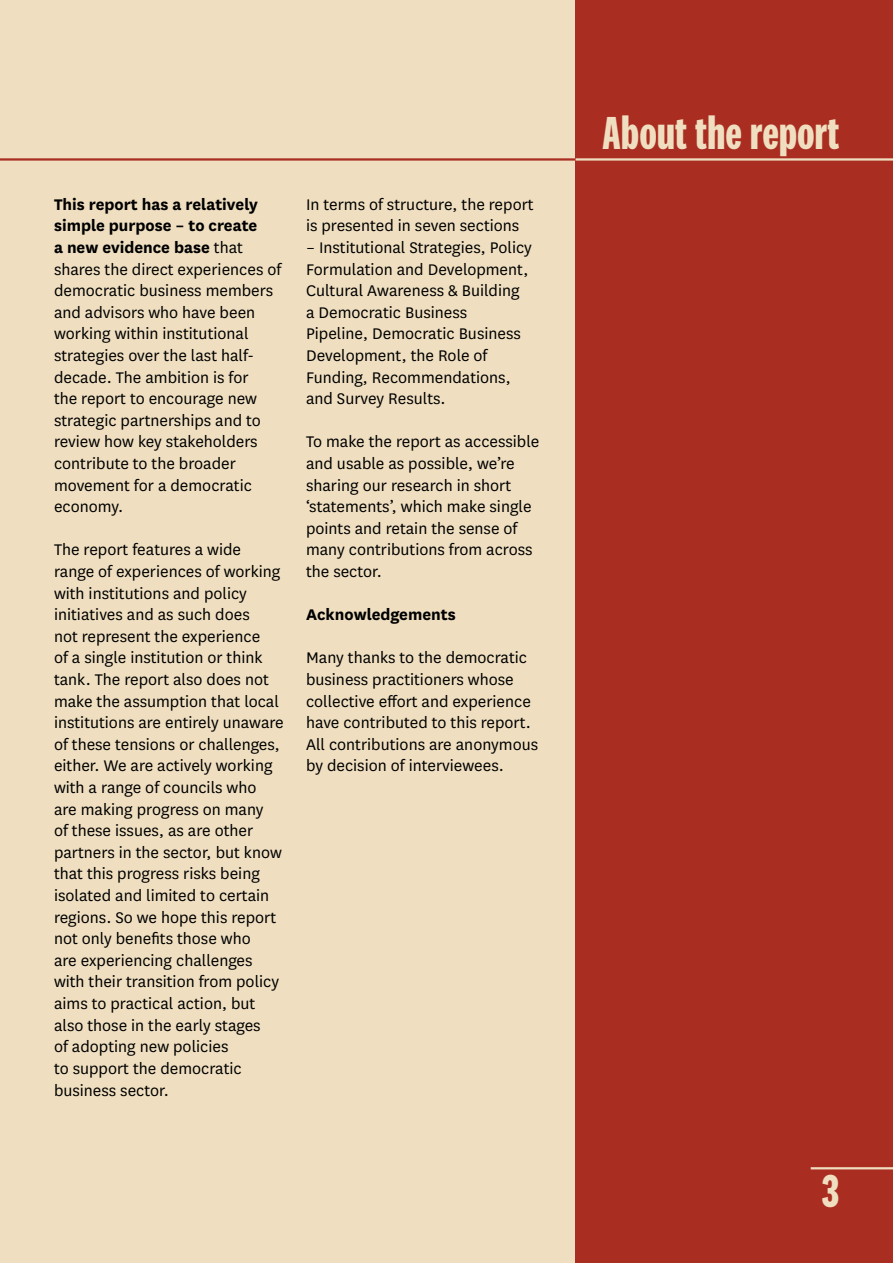
<style>
.page{position:relative;width:893px;height:1263px;background:#fff}
.page>*{position:absolute;margin:0;border:0;box-sizing:border-box;transform-origin:0 0}
.t1{font:700 48px "National 2 Compressed";letter-spacing:.01em;color:#efdfc0}
.t2{font:18px/21.6px "National";color:#000}
.t3{font:700 18px "National";color:#000}
.s1{font-weight:700}
</style>
<div class="page">
<div style="left:0;top:0;width:576px;height:1263px;background:#efdfc0"></div>
<div style="left:576px;top:0;width:317px;height:1263px;background:#aa2d22"></div>
<hr style="left:0;top:158px;width:576px;height:3px;background:#a92d22">
<hr style="left:576px;top:158px;width:317px;height:3px;background:#efdfc0">
<hr style="left:811px;top:1167px;width:82px;height:2px;background:#efdfc0">
<p class="t2" style="left:54px;top:193px;width:229px"><span class="s1">This report has a relatively simple purpose – to create<br>a new evidence base</span> that shares the direct experiences of democratic business members and advisors who have been working within institutional strategies over the last half&shy;decade. The ambition is for<br>the report to encourage new strategic partnerships and to review how key stakeholders contribute to the broader movement for a democratic economy.</p>
<p class="t2" style="left:54px;top:538px;width:231px">The report features a wide range of experiences of working with institutions and policy initiatives and as such does<br>not represent the experience<br>of a single institution or think tank. The report also does not make the assumption that local institutions are entirely unaware of these tensions or challenges, either. We are actively working with a range of councils who<br>are making progress on many<br>of these issues, as are other partners in the sector, but know that this progress risks being isolated and limited to certain regions. So we hope this report not only benefits those who<br>are experiencing challenges with their transition from policy aims to practical action, but also those in the early stages<br>of adopting new policies<br>to support the democratic business sector.</p>
<p class="t2" style="left:306px;top:193px;width:229px">In terms of structure, the report is presented in seven sections</p>
<p class="t2" style="left:306px;top:236px;width:227px">– Institutional Strategies, Policy<br>Formulation and Development,<br>Cultural Awareness &amp; Building a Democratic Business<br>Pipeline, Democratic Business<br>Development, the Role of<br>Funding, Recommendations, and Survey Results.</p>
<p class="t2" style="left:306px;top:430px;width:235px">To make the report as accessible and usable as possible, we’re sharing our research in short ‘statements’, which make single points and retain the sense of many contributions from across the sector.</p>
<p class="t3" style="left:306px;top:602px;width:151px">Acknowledgements</p>
<p class="t2" style="left:306px;top:646px;width:234px">Many thanks to the democratic business practitioners whose collective effort and experience have contributed to this report.<br>All contributions are anonymous by decision of interviewees.</p>
<h1 class="t1" style="left:603px;top:107px;width:238px">About the report</h1>
<h1 class="t1" style="left:822px;top:1165px;width:18px">3</h1>
</div>
